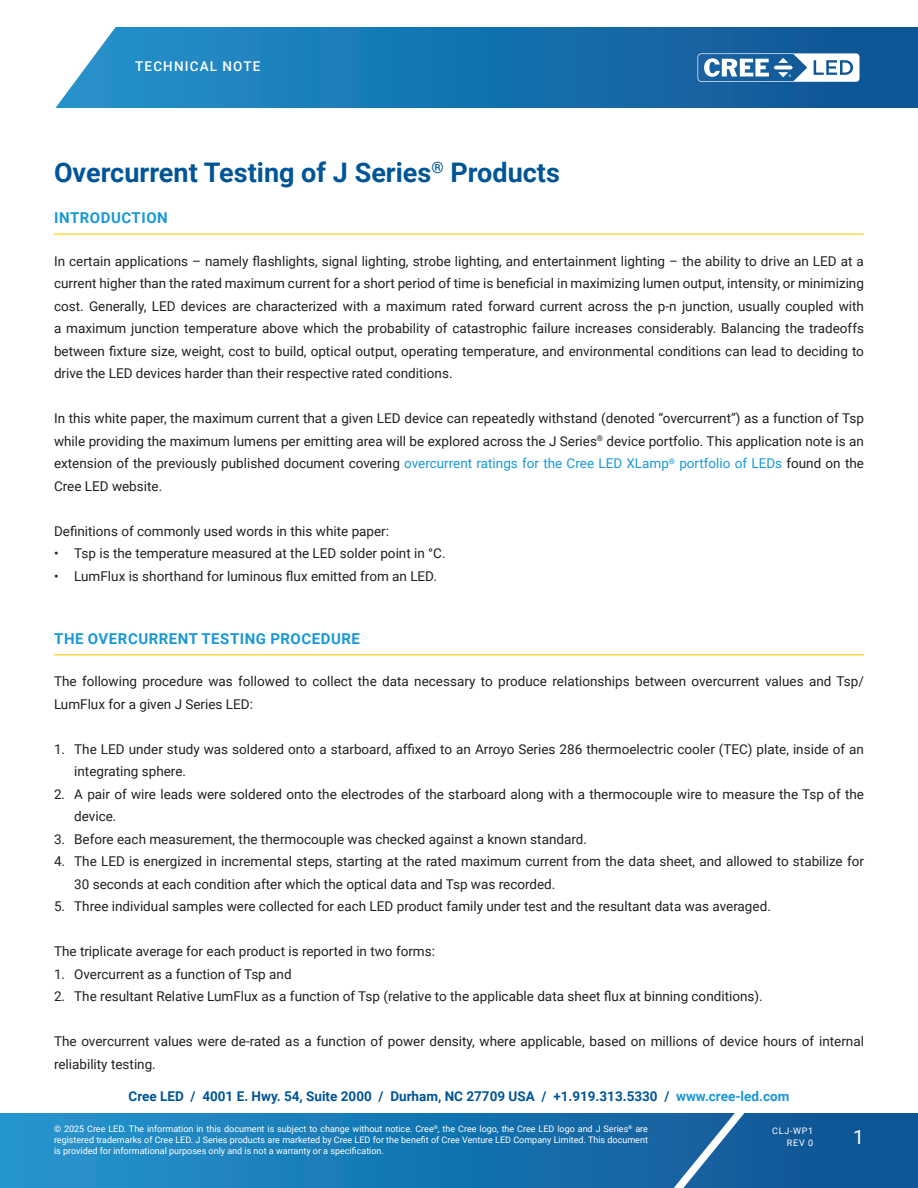
<style>
.page{position:relative;width:918px;height:1188px;background:#fff}
.page>*{position:absolute;margin:0;border:0;box-sizing:border-box;transform-origin:0 0}
.doc_title{font:700 27px "Roboto";color:#005596}
.t1{font:19.5px "Roboto";color:#fff}
.Section_heading_with_rule{font:700 15px "Roboto";letter-spacing:.035em;color:#1a98d6}
.Text_justify{font:13.5px/22.5px "Roboto";color:#231f20}
.t2{font:700 13.5px "Roboto";color:#005596}
.t3{font:500 13.5px "Roboto";letter-spacing:.085em;color:#fff}
.t4{font:9px/10.8px "Roboto";color:#fff;text-align:justify}
.t5{font:9px/12px "Roboto";letter-spacing:.085em;color:#fff;text-align:right}
.s1{color:#1a98d6}
</style>
<div class="page">
<svg style="left:0;top:1113px;width:918px;height:75px;background:#1876b2"></svg>
<svg style="left:644px;top:1113px;width:117px;height:75px;background:#296da6"></svg>
<svg style="left:55px;top:27px;width:863px;height:81px;background:#2078b2"></svg>
<svg style="left:697px;top:53px;width:162px;height:29px"></svg>
<hr style="left:54px;top:234px;width:810px;height:1px;background:#fece08">
<hr style="left:54px;top:654px;width:810px;height:1px;background:#fece08">
<p class="t3" style="left:135px;top:57px;width:127px">TECHNICAL NOTE</p>
<p class="doc_title" style="left:54px;top:154px;width:507px">Overcurrent Testing of J Series<sup>®</sup> Products</p>
<p class="Section_heading_with_rule" style="left:54px;top:207px;width:115px">INTRODUCTION</p>
<p class="Text_justify" style="left:54px;top:249px;width:812px;text-align:justify">In certain applications – namely flashlights, signal lighting, strobe lighting, and entertainment lighting – the ability to drive an LED at a current higher than the rated maximum current for a short period of time is beneficial in maximizing lumen output, intensity, or minimizing cost. Generally, LED devices are characterized with a maximum rated forward current across the p-n junction, usually coupled with a maximum junction temperature above which the probability of catastrophic failure increases considerably. Balancing the tradeoffs between fixture size, weight, cost to build, optical output, operating temperature, and environmental conditions can lead to deciding to drive the LED devices harder than their respective rated conditions.</p>
<p class="Text_justify" style="left:54px;top:406px;width:812px;text-align:justify">In this white paper, the maximum current that a given LED device can repeatedly withstand (denoted “overcurrent”) as a function of Tsp while providing the maximum lumens per emitting area will be explored across the J Series<sup>®</sup> device portfolio. This application note is an extension of the previously published document covering <span class="s1">overcurrent ratings for the Cree LED XLamp</span><sup>®</sup> <span class="s1">portfolio of LEDs</span> found on the Cree LED website.</p>
<p class="Text_justify" style="left:54px;top:519px;width:337px">Definitions of commonly used words in this white paper:</p>
<p class="Text_justify" style="left:54px;top:541px;width:393px">• Tsp is the temperature measured at the LED solder point in °C.</p>
<p class="Text_justify" style="left:54px;top:564px;width:385px">• LumFlux is shorthand for luminous flux emitted from an LED.</p>
<p class="Section_heading_with_rule" style="left:54px;top:628px;width:307px">THE OVERCURRENT TESTING PROCEDURE</p>
<p class="Text_justify" style="left:54px;top:670px;width:812px">The following procedure was followed to collect the data necessary to produce relationships between overcurrent values and Tsp/<br>LumFlux for a given J Series LED:</p>
<p class="Text_justify" style="left:74px;top:737px;width:791px;text-indent:-20px">1. The LED under study was soldered onto a starboard, affixed to an Arroyo Series 286 thermoelectric cooler (TEC) plate, inside of an integrating sphere.</p>
<p class="Text_justify" style="left:74px;top:782px;width:791px;text-indent:-20px">2. A pair of wire leads were soldered onto the electrodes of the starboard along with a thermocouple wire to measure the Tsp of the device.</p>
<p class="Text_justify" style="left:54px;top:827px;width:534px">3. Before each measurement, the thermocouple was checked against a known standard.</p>
<p class="Text_justify" style="left:74px;top:850px;width:791px;text-indent:-20px">4. The LED is energized in incremental steps, starting at the rated maximum current from the data sheet, and allowed to stabilize for<br>30 seconds at each condition after which the optical data and Tsp was recorded.</p>
<p class="Text_justify" style="left:54px;top:895px;width:718px">5. Three individual samples were collected for each LED product family under test and the resultant data was averaged.</p>
<p class="Text_justify" style="left:54px;top:940px;width:383px">The triplicate average for each product is reported in two forms:</p>
<p class="Text_justify" style="left:54px;top:962px;width:239px">1. Overcurrent as a function of Tsp and</p>
<p class="Text_justify" style="left:54px;top:985px;width:710px">2. The resultant Relative LumFlux as a function of Tsp (relative to the applicable data sheet flux at binning conditions).</p>
<p class="Text_justify" style="left:54px;top:1030px;width:812px">The overcurrent values were de‑rated as a function of power density, where applicable, based on millions of device hours of internal reliability testing.</p>
<p class="t2" style="left:129px;top:1087px;width:662px">Cree LED / 4001 E. Hwy. 54, Suite 2000 / Durham, NC 27709 USA / +1.919.313.5330 / <span class="s1">www.cree-led.com</span></p>
<p class="t4" style="left:54px;top:1123px;width:596px">© 2025 Cree LED. The information in this document is subject to change without notice. Cree<sup>®</sup>, the Cree logo, the Cree LED logo and J Series<sup>®</sup> are registered trademarks of Cree LED. J Series products are marketed by Cree LED for the benefit of Cree Venture LED Company Limited. This document is provided for informational purposes only and is not a warranty or a specification.</p>
<p class="t5" style="left:772px;top:1124px;width:42px">CLJ-WP1<br>REV 0</p>
<h2 class="t1" style="left:853px;top:1123px;width:12px">1</h2>
</div>
